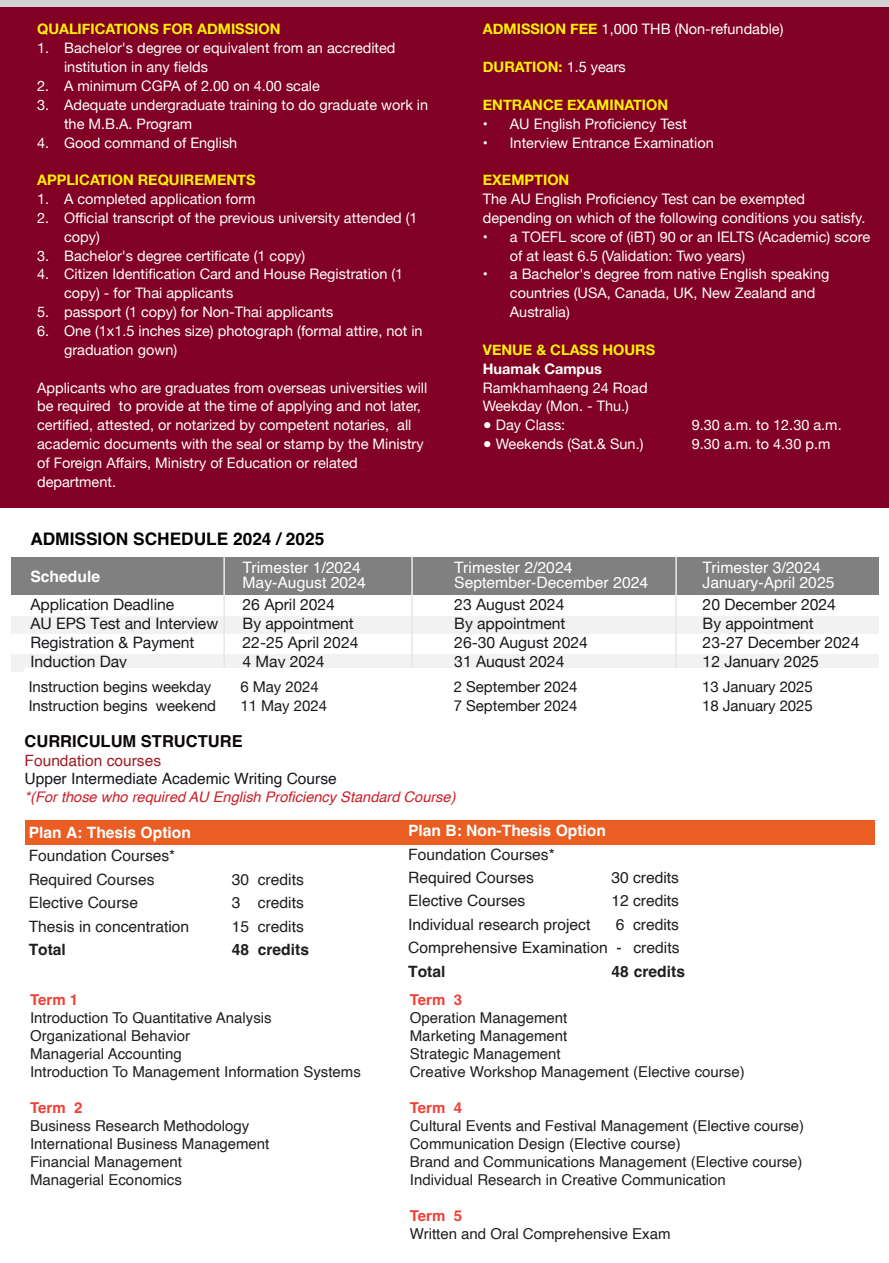
<style>
.page{position:relative;width:889px;height:1263px;background:#fff}
.page>*{position:absolute;margin:0;border:0;box-sizing:border-box;transform-origin:0 0}
.t1{font:700 17.25px "Helvetica";color:#000}
.t2{font:700 16.5px "Helvetica";color:#0c0708}
.t3{font:15.75px/18.9px "Helvetica Neue";letter-spacing:-.005em;color:#19171c}
.t4{font:15.75px/15.8px "Helvetica";color:#fff}
.t5{font:700 15.75px "Helvetica";color:#fff}
.t6{font:15.6px/23.4px "Helvetica";color:#221e1f}
.t7{font:15.6px/23.4px "Helvetica";color:#231f20}
.t8{font:700 15.6px "Helvetica";color:#fff}
.t9{font:15.6px "Helvetica";color:#19181d}
.t10{font:15.6px "Helvetica";color:#a11d25}
.t11{font:700 15.6px "Helvetica";color:#231f20}
.t12{font:700 15.6px "Helvetica";color:#221e1f}
.t13{font:15px/18px "Helvetica";color:#231f20}
.t14{font:15px "Helvetica Neue";letter-spacing:-.005em;color:#19171c}
.t15{font:700 15px "Helvetica";color:#ef4136}
.t16{font:italic 14.7px "Helvetica";color:#cb2027}
.t17{font:14.55px/18.9px "Helvetica Neue";color:#fff}
.t18{font:700 14.55px "Helvetica Neue";color:#fff200}
.t19{font:700 14.55px "Helvetica Neue";color:#fff}
.s1{font-weight:700;color:#fff200}
.s2{font-weight:400;color:#fff}
</style>
<div class="page">
<div style="left:0;top:7px;width:889px;height:501px;background:#820024"></div>
<div style="left:0;top:0;width:889px;height:7px;background:#d1d3d4"></div>
<div style="left:25px;top:820px;width:849px;height:25px;background:#ea5e24"></div>
<div style="left:12px;top:557px;width:867px;height:38px;background:#808080"></div>
<div style="left:12px;top:616px;width:867px;height:17px;background:#f2f2f2"></div>
<div style="left:12px;top:654px;width:867px;height:17px;background:#f2f2f2"></div>
<hr style="left:223px;top:556px;width:2px;height:140px;background:#e6e7e8">
<hr style="left:411px;top:556px;width:2px;height:142px;background:#e6e7e8">
<hr style="left:675px;top:556px;width:2px;height:142px;background:#e6e7e8">
<div style="left:25px;top:668px;width:855px;height:45px;background:#fff"></div>
<p class="t18" style="left:37px;top:20px;width:245px">QUALIFICATIONS FOR ADMISSION</p>
<p class="t17" style="left:64px;top:38px;width:333px;text-indent:-27px">1. Bachelor's degree or equivalent from an accredited institution in any fields</p>
<p class="t17" style="left:37px;top:76px;width:284px">2. A minimum CGPA of 2.00 on 4.00 scale</p>
<p class="t17" style="left:64px;top:95px;width:365px;text-indent:-27px">3. Adequate undergraduate training to do graduate work in the M.B.A. Program</p>
<p class="t17" style="left:37px;top:133px;width:202px">4. Good command of English</p>
<p class="t18" style="left:37px;top:171px;width:220px">APPLICATION REQUIREMENTS</p>
<p class="t17" style="left:37px;top:189px;width:220px">1. A completed application form</p>
<p class="t17" style="left:64px;top:208px;width:355px;text-indent:-27px">2. Official transcript of the previous university attended (1 copy)</p>
<p class="t17" style="left:37px;top:246px;width:270px">3. Bachelor's degree certificate (1 copy)</p>
<p class="t17" style="left:64px;top:265px;width:341px;text-indent:-27px">4. Citizen Identification Card and House Registration (1 copy) - for Thai applicants</p>
<p class="t17" style="left:37px;top:302px;width:298px">5. passport (1 copy) for Non-Thai applicants</p>
<p class="t17" style="left:64px;top:321px;width:360px;text-indent:-27px">6. One (1x1.5 inches size) photograph (formal attire, not in graduation gown)</p>
<p class="t17" style="left:37px;top:378px;width:392px">Applicants who are graduates from overseas universities will be required to provide at the time of applying and not later, certified, attested, or notarized by competent notaries, all academic documents with the seal or stamp by the Ministry of Foreign Affairs, Ministry of Education or related department.</p>
<p class="t17" style="left:483px;top:20px;width:302px"><span class="s1">ADMISSION FEE</span> 1,000 THB (Non -refundable)</p>
<p class="t18" style="left:483px;top:58px;width:144px">DURATION: <span class="s2">1.5 years</span></p>
<p class="t18" style="left:483px;top:96px;width:187px">ENTRANCE EXAMINATION</p>
<p class="t17" style="left:483px;top:114px;width:205px">• AU English Proficiency Test</p>
<p class="t17" style="left:483px;top:133px;width:232px">• Interview Entrance Examination</p>
<p class="t18" style="left:483px;top:171px;width:88px">EXEMPTION</p>
<p class="t17" style="left:483px;top:189px;width:384px">The AU English Proficiency Test can be exempted depending on which of the following conditions you satisfy.</p>
<p class="t17" style="left:510px;top:227px;width:362px;text-indent:-27px">• a TOEFL score of (iBT) 90 or an IELTS (Academic) score of at least 6.5 (Validation: Two years)</p>
<p class="t17" style="left:510px;top:265px;width:321px;text-indent:-27px">• a Bachelor's degree from native English speaking countries (USA, Canada, UK, New Zealand and<br>Australia)</p>
<p class="t18" style="left:483px;top:341px;width:174px">VENUE &amp; CLASS HOURS</p>
<p class="t19" style="left:483px;top:359px;width:120px">Huamak Campus</p>
<p class="t17" style="left:483px;top:378px;width:166px">Ramkhamhaeng 24 Road<br>Weekday (Mon. - Thu.)</p>
<p class="t17" style="left:483px;top:415px;width:84px">● Day Class:</p>
<p class="t17" style="left:691px;top:415px;width:151px">9.30 a.m. to 12.30 a.m.</p>
<p class="t17" style="left:483px;top:434px;width:162px">● Weekends (Sat.&amp; Sun.)</p>
<p class="t17" style="left:691px;top:434px;width:140px">9.30 a.m. to 4.30 p.m</p>
<p class="t1" style="left:30px;top:532px;width:295px">ADMISSION SCHEDULE 2024 / 2025</p>
<p class="t5" style="left:30px;top:570px;width:71px">Schedule</p>
<p class="t3" style="left:30px;top:595px;width:189px">Application Deadline<br>AU EPS Test and Interview<br>Registration &amp; Payment<br>Induction Day<br>Instruction begins</p>
<p class="t4" style="left:242px;top:561px;width:125px">Trimester 1/2024<br>May-August 2024</p>
<p class="t3" style="left:243px;top:595px;width:117px">26 April 2024<br>By appointment<br>22-25 April 2024<br>4 May 2024<br>6 May 2024</p>
<p class="t4" style="left:454px;top:561px;width:195px">Trimester 2/2024<br>September-December 2024</p>
<p class="t3" style="left:454px;top:595px;width:135px">23 August 2024<br>By appointment<br>26-30 August 2024<br>31 August 2024<br>2 September 2024</p>
<p class="t4" style="left:702px;top:561px;width:133px">Trimester 3/2024<br>January-April 2025</p>
<p class="t3" style="left:702px;top:595px;width:158px">20 December 2024<br>By appointment<br>23-27 December 2024<br>12 January 2025<br>13 January 2025</p>
<p class="t14" style="left:29px;top:677px;width:184px">Instruction begins weekday</p>
<p class="t14" style="left:240px;top:677px;width:80px">6 May 2024</p>
<p class="t14" style="left:454px;top:677px;width:125px">2 September 2024</p>
<p class="t14" style="left:702px;top:677px;width:112px">13 January 2025</p>
<p class="t14" style="left:29px;top:697px;width:189px">Instruction begins weekend</p>
<p class="t14" style="left:240px;top:697px;width:88px">11 May 2024</p>
<p class="t14" style="left:454px;top:697px;width:125px">7 September 2024</p>
<p class="t14" style="left:702px;top:697px;width:112px">18 January 2025</p>
<p class="t2" style="left:25px;top:734px;width:220px">CURRICULUM STRUCTURE</p>
<p class="t10" style="left:25px;top:754px;width:138px">Foundation courses</p>
<p class="t9" style="left:25px;top:772px;width:314px">Upper Intermediate Academic Writing Course</p>
<p class="t16" style="left:25px;top:791px;width:432px">*(For those who required AU English Proficiency Standard Course)</p>
<p class="t8" style="left:29px;top:826px;width:164px">Plan A: Thesis Option</p>
<p class="t7" style="left:29px;top:845px;width:148px">Foundation Courses*<br>Required Courses</p>
<p class="t8" style="left:408px;top:824px;width:199px">Plan B: Non-Thesis Option</p>
<p class="t6" style="left:408px;top:844px;width:148px">Foundation Courses*<br>Required Courses</p>
<p class="t6" style="left:611px;top:867px;width:69px">30 credits</p>
<p class="t7" style="left:232px;top:869px;width:73px">30 credits</p>
<p class="t7" style="left:29px;top:892px;width:111px">Elective Course</p>
<p class="t7" style="left:232px;top:892px;width:73px">3 credits</p>
<p class="t7" style="left:29px;top:915px;width:162px">Thesis in concentration</p>
<p class="t7" style="left:232px;top:915px;width:73px">15 credits</p>
<p class="t11" style="left:29px;top:943px;width:39px">Total</p>
<p class="t11" style="left:232px;top:943px;width:79px">48 credits</p>
<p class="t15" style="left:30px;top:994px;width:50px">Term 1</p>
<p class="t13" style="left:30px;top:1010px;width:332px">Introduction To Quantitative Analysis Organizational Behavior<br>Managerial Accounting<br>Introduction To Management Information Systems</p>
<p class="t15" style="left:30px;top:1102px;width:54px">Term 2</p>
<p class="t13" style="left:30px;top:1118px;width:241px">Business Research Methodology<br>International Business Management<br>Financial Management<br>Managerial Economics</p>
<p class="t6" style="left:408px;top:890px;width:119px">Elective Courses</p>
<p class="t6" style="left:611px;top:890px;width:69px">12 credits</p>
<p class="t6" style="left:408px;top:914px;width:184px">Individual research project</p>
<p class="t6" style="left:408px;top:914px;width:273px;text-align:right">6 credits<br>Comprehensive Examination - credits</p>
<p class="t12" style="left:408px;top:965px;width:39px">Total</p>
<p class="t12" style="left:611px;top:965px;width:75px">48 credits</p>
<p class="t15" style="left:410px;top:994px;width:54px">Term 3</p>
<p class="t13" style="left:410px;top:1010px;width:336px">Operation Management<br>Marketing Management<br>Strategic Management<br>Creative Workshop Management (Elective course)</p>
<p class="t15" style="left:410px;top:1102px;width:54px">Term 4</p>
<p class="t13" style="left:410px;top:1118px;width:396px">Cultural Events and Festival Management (Elective course)<br>Communication Design (Elective course)<br>Brand and Communications Management (Elective course)<br>Individual Research in Creative Communication</p>
<p class="t15" style="left:410px;top:1210px;width:54px">Term 5</p>
<p class="t13" style="left:410px;top:1226px;width:262px">Written and Oral Comprehensive Exam</p>
</div>
